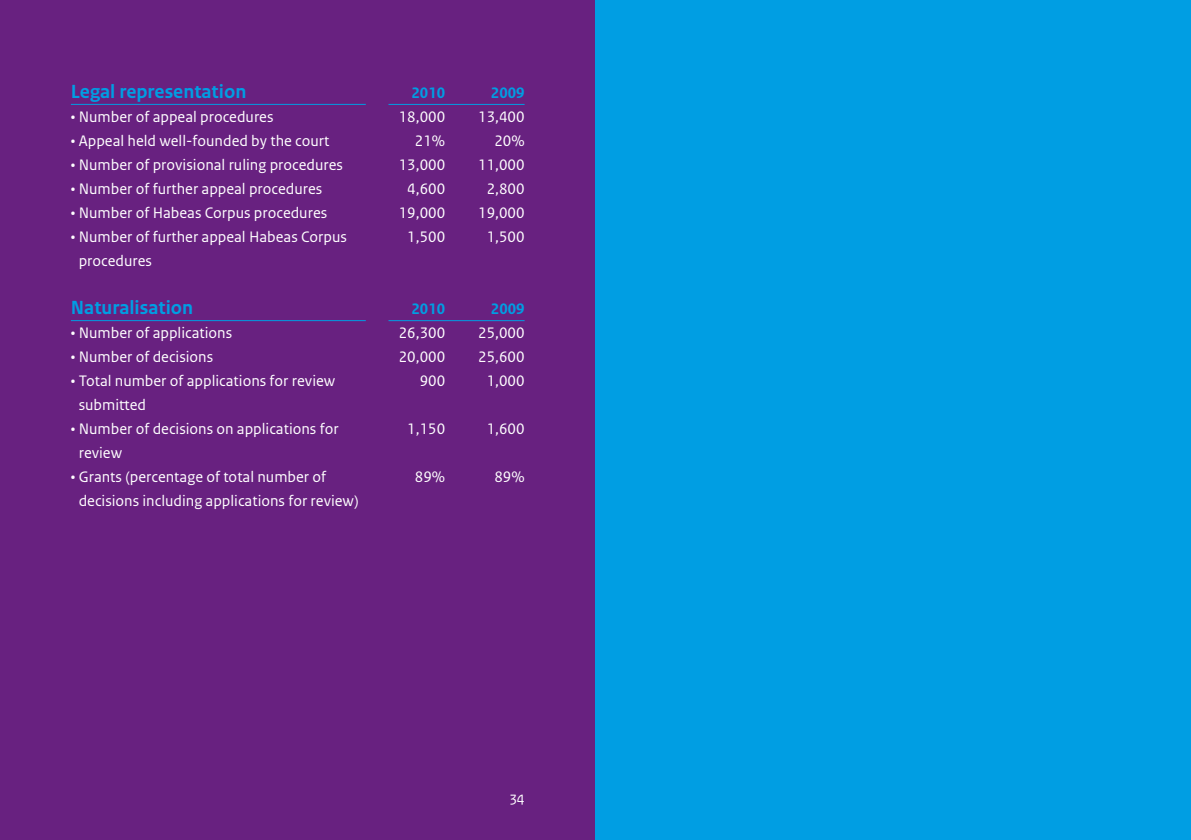
<style>
.page{position:relative;width:1191px;height:840px;background:#fff}
.page>*{position:absolute;margin:0;border:0;box-sizing:border-box;transform-origin:0 0}
.t1{font:700 20px "Rijksoverheid Sans Text";color:#009ee3}
.t2{font:16px/24px "Rijksoverheid Sans Text";color:#fff}
.t3{font:700 16px "Rijksoverheid Sans Text";color:#009ee3}
.t4{font:15px "Rijksoverheid Sans Text";color:#fff}
</style>
<div class="page">
<div style="left:0;top:0;width:612px;height:839px;background:#682180"></div>
<hr style="left:71px;top:104px;width:295px;height:1px;background:#009ee3">
<hr style="left:388px;top:104px;width:136px;height:1px;background:#009ee3">
<hr style="left:71px;top:320px;width:295px;height:1px;background:#009ee3">
<hr style="left:388px;top:320px;width:136px;height:1px;background:#009ee3">
<div style="left:595px;top:0;width:596px;height:839px;background:#009ee3"></div>
<p class="t1" style="left:71px;top:80px;width:177px">Legal representation</p>
<p class="t2" style="left:71px;top:105px;width:204px">• Number of appeal procedures</p>
<p class="t2" style="left:71px;top:129px;width:260px">• Appeal held well-founded by the court</p>
<p class="t2" style="left:71px;top:153px;width:274px">• Number of provisional ruling procedures</p>
<p class="t2" style="left:71px;top:177px;width:253px">• Number of further appeal procedures</p>
<p class="t2" style="left:71px;top:201px;width:258px">• Number of Habeas Corpus procedures</p>
<p class="t2" style="left:79px;top:225px;width:270px;text-indent:-8px">• Number of further appeal Habeas Corpus procedures</p>
<p class="t1" style="left:71px;top:296px;width:124px">Naturalisation</p>
<p class="t2" style="left:71px;top:321px;width:163px">• Number of applications</p>
<p class="t2" style="left:71px;top:345px;width:144px">• Number of decisions</p>
<p class="t2" style="left:79px;top:369px;width:258px;text-indent:-8px">• Total number of applications for review submitted</p>
<p class="t2" style="left:79px;top:417px;width:261px;text-indent:-8px">• Number of decisions on applications for review</p>
<p class="t2" style="left:79px;top:465px;width:281px;text-indent:-8px">• Grants (percentage of total number of decisions including applications for review)</p>
<p class="t3" style="left:411px;top:83px;width:35px">2010</p>
<p class="t3" style="left:491px;top:83px;width:35px">2009</p>
<p class="t2" style="left:399px;top:105px;width:48px">18,000</p>
<p class="t2" style="left:478px;top:105px;width:48px">13,400</p>
<p class="t2" style="left:415px;top:129px;width:32px">21%</p>
<p class="t2" style="left:494px;top:129px;width:32px">20%</p>
<p class="t2" style="left:399px;top:153px;width:48px">13,000</p>
<p class="t2" style="left:478px;top:153px;width:48px">11,000</p>
<p class="t2" style="left:407px;top:177px;width:39px">4,600</p>
<p class="t2" style="left:486px;top:177px;width:39px">2,800</p>
<p class="t2" style="left:399px;top:201px;width:48px">19,000</p>
<p class="t2" style="left:478px;top:201px;width:48px">19,000</p>
<p class="t2" style="left:407px;top:225px;width:39px">1,500</p>
<p class="t2" style="left:486px;top:225px;width:39px">1,500</p>
<p class="t3" style="left:411px;top:299px;width:35px">2010</p>
<p class="t3" style="left:491px;top:299px;width:35px">2009</p>
<p class="t2" style="left:399px;top:321px;width:48px">26,300</p>
<p class="t2" style="left:478px;top:321px;width:48px">25,000</p>
<p class="t2" style="left:399px;top:345px;width:48px">20,000</p>
<p class="t2" style="left:478px;top:345px;width:48px">25,600</p>
<p class="t2" style="left:420px;top:369px;width:27px">900</p>
<p class="t2" style="left:486px;top:369px;width:39px">1,000</p>
<p class="t2" style="left:407px;top:417px;width:39px">1,150</p>
<p class="t2" style="left:486px;top:417px;width:39px">1,600</p>
<p class="t2" style="left:415px;top:465px;width:32px">89%</p>
<p class="t2" style="left:494px;top:465px;width:32px">89%</p>
<p class="t4" style="left:510px;top:787px;width:16px">34</p>
</div>
